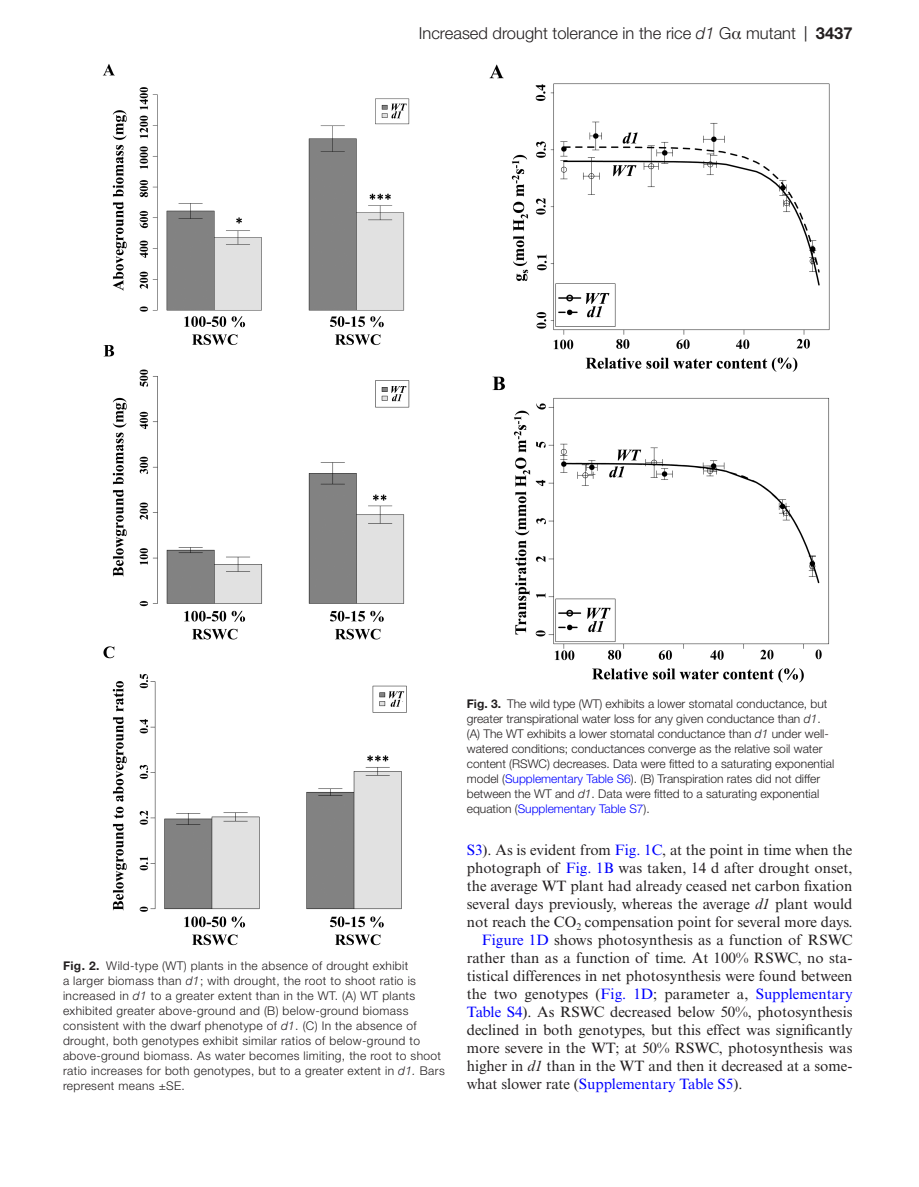
<style>
.page{position:relative;width:919px;height:1187px;background:#fff}
.page>*{position:absolute;margin:0;border:0;box-sizing:border-box;transform-origin:0 0}
.t1{font:300 16.5px "Helvetica Neue LT Std";color:#231f20}
.t2{font:15px "Times New Roman MT Std";color:#231f20}
.t3{font:15px "Times New Roman MT Std";color:#00f}
.t4{font:300 12px/15px "Helvetica Neue LT Std";letter-spacing:.03em;color:#231f20}
.t5{font:300 12px/15px "Helvetica Neue LT Std";color:#231f20}
.s1{font-style:italic}
.s2{font-family:"Gandhari Unicode";font-weight:400}
.s3{font-family:"Times New Roman MT Std";font-weight:400}
.s4{font-weight:700}
.s5{color:#00f}
.s6{color:#231f20}
</style>
<div class="page">
<img style="left:103px;top:64px;width:306px;height:881px">
<img style="left:489px;top:64px;width:341px;height:619px">
<p class="t1" style="left:419px;top:23px;width:435px">Increased drought tolerance in the rice <span class="s1">d1</span> G<span class="s2">α</span> mutant <span class="s3">|</span> <span class="s4">3437</span></p>
<p class="t4" style="left:63px;top:957px;width:383px"><span class="s4">Fig. 2.</span> Wild-type (WT) plants in the absence of drought exhibit<br>a larger biomass than <span class="s1">d1</span>; with drought, the root to shoot ratio is increased in <span class="s1">d1</span> to a greater extent than in the WT. (A) WT plants exhibited greater above-ground and (B) below-ground biomass consistent with the dwarf phenotype of <span class="s1">d1</span>. (C) In the absence of drought, both genotypes exhibit similar ratios of below-ground to above-ground biomass. As water becomes limiting, the root to shoot ratio increases for both genotypes, but to a greater extent in <span class="s1">d1.</span> Bars represent means ±SE.</p>
<p class="t5" style="left:467px;top:695px;width:369px"><span class="s4">Fig. 3.</span> The wild type (WT) exhibits a lower stomatal conductance, but greater transpirational water loss for any given conductance than <span class="s1">d1</span>. (A) The WT exhibits a lower stomatal conductance than <span class="s1">d1</span> under well&shy;watered conditions; conductances converge as the relative soil water content (RSWC) decreases. Data were fitted to a saturating exponential model (<span class="s5">Supplementary Table S6</span>). (B) Transpiration rates did not differ between the WT and <span class="s1">d1</span>. Data were fitted to a saturating exponential equation (<span class="s5">Supplementary Table S7</span>).</p>
<p class="t2" style="left:466px;top:841px;width:387px"><span class="s5">S3</span>). As is evident from <span class="s5">Fig. 1C</span>, at the point in time when the</p>
<p class="t2" style="left:466px;top:859px;width:387px">photograph of <span class="s5">Fig. 1B</span> was taken, 14 d after drought onset,</p>
<p class="t2" style="left:466px;top:877px;width:387px">the average WT plant had already ceased net carbon fixation</p>
<p class="t2" style="left:466px;top:895px;width:387px">several days previously, whereas the average <span class="s1">d1</span> plant would</p>
<p class="t2" style="left:466px;top:913px;width:387px">not reach the CO<sub>2</sub> compensation point for several more days.</p>
<p class="t2" style="left:482px;top:931px;width:372px"><span class="s5">Figure 1D</span> shows photosynthesis as a function of RSWC</p>
<p class="t2" style="left:467px;top:949px;width:387px">rather than as a function of time. At 100% RSWC, no sta-</p>
<p class="t2" style="left:467px;top:967px;width:387px">tistical differences in net photosynthesis were found between</p>
<p class="t2" style="left:467px;top:985px;width:387px">the two genotypes (<span class="s5">Fig. 1D</span>; parameter a, <span class="s5">Supplementary</span></p>
<p class="t2" style="left:467px;top:1003px;width:387px"><span class="s5">Table S4</span>). As RSWC decreased below 50%, photosynthesis</p>
<p class="t2" style="left:467px;top:1021px;width:387px">declined in both genotypes, but this effect was significantly</p>
<p class="t2" style="left:467px;top:1039px;width:387px">more severe in the WT; at 50% RSWC, photosynthesis was</p>
<p class="t2" style="left:467px;top:1057px;width:387px">higher in <span class="s1">d1</span> than in the WT and then it decreased at a some-</p>
<p class="t3" style="left:467px;top:1075px;width:277px"><span class="s6">what slower rate (</span>Supplementary Table S5<span class="s6">).</span></p>
</div>
